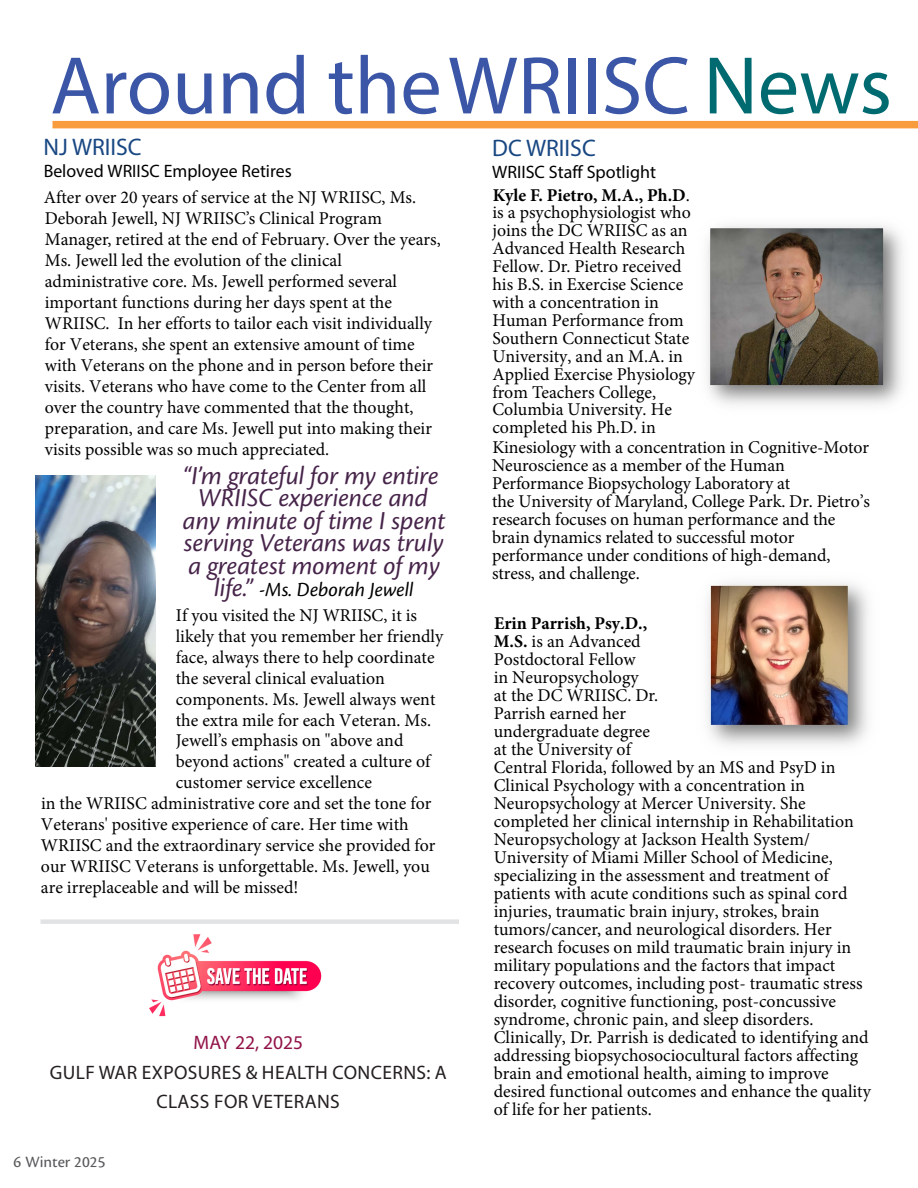
<style>
.page{position:relative;width:918px;height:1188px;background:#fff}
.page>*{position:absolute;margin:0;border:0;box-sizing:border-box;transform-origin:0 0}
.t1{font:82.5px "Myriad Pro";color:#3b56a6}
.t2{font:italic 27px/22.5px "Cronos Pro";letter-spacing:-.005em;color:#47244a;text-align:center}
.Article_Header_4{font:24px "Myriad Pro";color:#184782}
.t3{font:italic 21px "Cronos Pro";color:#000}
.Paragraph{font:19.5px/28.8px "Myriad Pro";letter-spacing:.02em;color:#241f21;text-align:center}
.t4{font:19.5px "Myriad Pro";color:#911247}
.Article_Header_4-2{font:18px/18px "Minion Pro";color:#000}
.Article_Header_4-3{font:700 18px/22.5px "Minion Pro";color:#000}
.t5{font:16.5px "Cronos Pro Capt";color:#58595b}
.s1{color:#006a71}
.s2{font-family:"Myriad Pro"}
.s3{font-size:27px;color:#47244a}
.s4{font-family:"Myriad Pro";font-weight:400}
.s5{font-weight:400}
.s6{font-weight:700}
</style>
<div class="page">
<img style="left:149px;top:934px;width:173px;height:83px">
<div style="left:52px;top:121px;width:866px;height:7px;background:#f89c3e"></div>
<img style="left:35px;top:475px;width:120px;height:291px">
<img style="left:706px;top:582px;width:162px;height:163px">
<img style="left:707px;top:225px;width:196px;height:180px">
<div style="left:40px;top:919px;width:419px;height:5px;background:#e2e3e4"></div>
<h6 class="t1" style="left:50px;top:35px;width:843px">Around the WRIISC <span class="s1">News</span></h6>
<p class="Article_Header_4" style="left:43px;top:133px;width:100px">NJ WRIISC</p>
<p class="Article_Header_4-2" style="left:44px;top:158px;width:374px;line-height:26.4px"><span class="s2">Beloved WRIISC Employee Retires<br></span>After over 20 years of service at the NJ WRIISC, Ms.</p>
<p class="Article_Header_4-2" style="left:45px;top:208px;width:397px;line-height:21px">Deborah Jewell, NJ WRIISC’s Clinical Program Manager, retired at the end of February. Over the years, Ms. Jewell led the evolution of the clinical administrative core. Ms. Jewell performed several important functions during her days spent at the WRIISC. In her efforts to tailor each visit individually for Veterans, she spent an extensive amount of time with Veterans on the phone and in person before their visits. Veterans who have come to the Center from all over the country have commented that the thought, preparation, and care Ms. Jewell put into making their visits possible was so much appreciated.</p>
<p class="t2" style="left:183px;top:465px;width:264px">“I’m grateful for my entire<br>WRIISC experience and any minute of time I spent serving Veterans was truly a greatest moment of my</p>
<p class="t3" style="left:214px;top:578px;width:201px"><span class="s3">life.”</span> -Ms. Deborah Jewell</p>
<p class="Article_Header_4-2" style="left:176px;top:607px;width:243px">If you visited the NJ WRIISC, it is</p>
<p class="Article_Header_4-2" style="left:176px;top:628px;width:269px">likely that you remember her friendly</p>
<p class="Article_Header_4-2" style="left:176px;top:648px;width:260px">face, always there to help coordinate</p>
<p class="Article_Header_4-2" style="left:176px;top:669px;width:211px">the several clinical evaluation</p>
<p class="Article_Header_4-2" style="left:176px;top:690px;width:261px">components. Ms. Jewell always went</p>
<p class="Article_Header_4-2" style="left:176px;top:711px;width:257px">the extra mile for each Veteran. Ms.</p>
<p class="Article_Header_4-2" style="left:176px;top:732px;width:229px">Jewell’s emphasis on "above and</p>
<p class="Article_Header_4-2" style="left:176px;top:753px;width:256px">beyond actions" created a culture of</p>
<p class="Article_Header_4-2" style="left:176px;top:773px;width:198px">customer service excellence</p>
<p class="Article_Header_4-2" style="left:41px;top:795px;width:392px">in the WRIISC administrative core and set the tone for</p>
<p class="Article_Header_4-2" style="left:41px;top:816px;width:369px">Veterans' positive experience of care. Her time with</p>
<p class="Article_Header_4-2" style="left:41px;top:837px;width:396px">WRIISC and the extraordinary service she provided for</p>
<p class="Article_Header_4-2" style="left:41px;top:858px;width:390px">our WRIISC Veterans is unforgettable. Ms. Jewell, you</p>
<p class="Article_Header_4-2" style="left:41px;top:879px;width:259px">are irreplaceable and will be missed!</p>
<p class="t4" style="left:194px;top:1031px;width:111px">MAY 22, 2025</p>
<p class="Paragraph" style="left:50px;top:1058px;width:398px">GULF WAR EXPOSURES &amp; HEALTH CONCERNS: A<br>CLASS FOR VETERANS</p>
<p class="t5" style="left:14px;top:1153px;width:93px">6 Winter 2025</p>
<p class="Article_Header_4" style="left:492px;top:133px;width:105px">DC WRIISC</p>
<p class="Article_Header_4-3" style="left:492px;top:161px;width:199px"><span class="s4">WRIISC Staff Spotlight<br></span>Kyle F. Pietro, M.A., Ph.D<span class="s5">.</span></p>
<p class="Article_Header_4-2" style="left:492px;top:204px;width:204px">is a psychophysiologist who joins the DC WRIISC as an<br>Advanced Health Research<br>Fellow. Dr. Pietro received his B.S. in Exercise Science with a concentration in<br>Human Performance from<br>Southern Connecticut State<br>University, and an M.A. in<br>Applied Exercise Physiology from Teachers College,<br>Columbia University. He completed his Ph.D. in</p>
<p class="Article_Header_4-2" style="left:492px;top:438px;width:380px">Kinesiology with a concentration in Cognitive-Motor Neuroscience as a member of the Human Performance Biopsychology Laboratory at<br>the University of Maryland, College Park. Dr. Pietro’s research focuses on human performance and the brain dynamics related to successful motor performance under conditions of high-demand, stress, and challenge.</p>
<p class="Article_Header_4-2" style="left:494px;top:615px;width:379px"><span class="s6">Erin Parrish, Psy.D.,<br>M.S.</span> is an Advanced<br>Postdoctoral Fellow<br>in Neuropsychology<br>at the DC WRIISC. Dr.<br>Parrish earned her<br>undergraduate degree<br>at the University of<br>Central Florida, followed by an MS and PsyD in Clinical Psychology with a concentration in Neuropsychology at Mercer University. She completed her clinical internship in Rehabilitation Neuropsychology at Jackson Health System/ University of Miami Miller School of Medicine, specializing in the assessment and treatment of patients with acute conditions such as spinal cord injuries, traumatic brain injury, strokes, brain tumors/cancer, and neurological disorders. Her research focuses on mild traumatic brain injury in military populations and the factors that impact recovery outcomes, including post- traumatic stress disorder, cognitive functioning, post-concussive syndrome, chronic pain, and sleep disorders.<br>Clinically, Dr. Parrish is dedicated to identifying and addressing biopsychosociocultural factors affecting brain and emotional health, aiming to improve desired functional outcomes and enhance the quality of life for her patients.</p>
</div>
